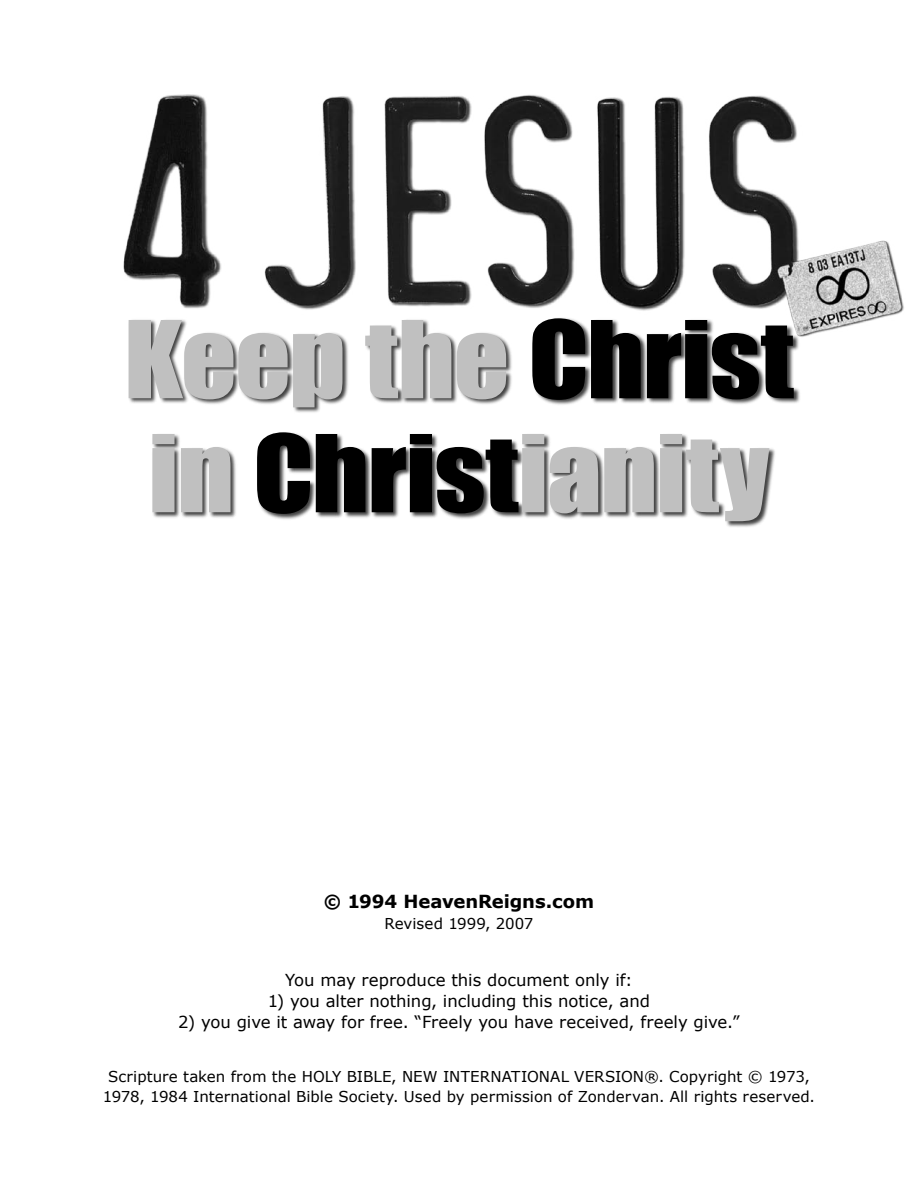
<style>
.page{position:relative;width:918px;height:1188px;background:#fff}
.page>*{position:absolute;margin:0;border:0;box-sizing:border-box;transform-origin:0 0}
.Booklet_title{font:99px/114px "Impact";letter-spacing:-.01em;color:#c0c0c0;scale:1.1 1}
.Booklet_Normal_Centered{font:700 18px "Verdana";letter-spacing:-.005em;color:#000}
.Booklet_Normal_Centered-2{font:16.5px "Verdana";letter-spacing:-.005em;color:#000}
.Booklet_Normal_Centered-3{font:15px/19.5px "Verdana";letter-spacing:.005em;color:#000;text-align:center}
.s1{color:#000}
</style>
<div class="page">
<div style="left:127px;top:316px;width:675px;height:212px;background:#000;opacity:.75"></div>
<img style="left:123px;top:94px;width:781px;height:357px">
<p class="Booklet_title" style="left:124px;top:302px;width:610px">Keep the <span class="s1">Christ </span>in <span class="s1">Christ</span>ianity</p>
<p class="Booklet_Normal_Centered" style="left:324px;top:890px;width:272px">© 1994 HeavenReigns.com</p>
<p class="Booklet_Normal_Centered-3" style="left:384px;top:914px;width:151px">Revised 1999, 2007</p>
<p class="Booklet_Normal_Centered-2" style="left:285px;top:970px;width:349px">You may reproduce this document only if:</p>
<p class="Booklet_Normal_Centered-2" style="left:268px;top:991px;width:384px">1) you alter nothing, including this notice, and</p>
<p class="Booklet_Normal_Centered-2" style="left:178px;top:1012px;width:563px">2) you give it away for free. “Freely you have received, freely give.”</p>
<p class="Booklet_Normal_Centered-3" style="left:103px;top:1067px;width:714px">Scripture taken from the HOLY BIBLE, NEW INTERNATIONAL VERSION®. Copyright © 1973,<br>1978, 1984 International Bible Society. Used by permission of Zondervan. All rights reserved.</p>
</div>
